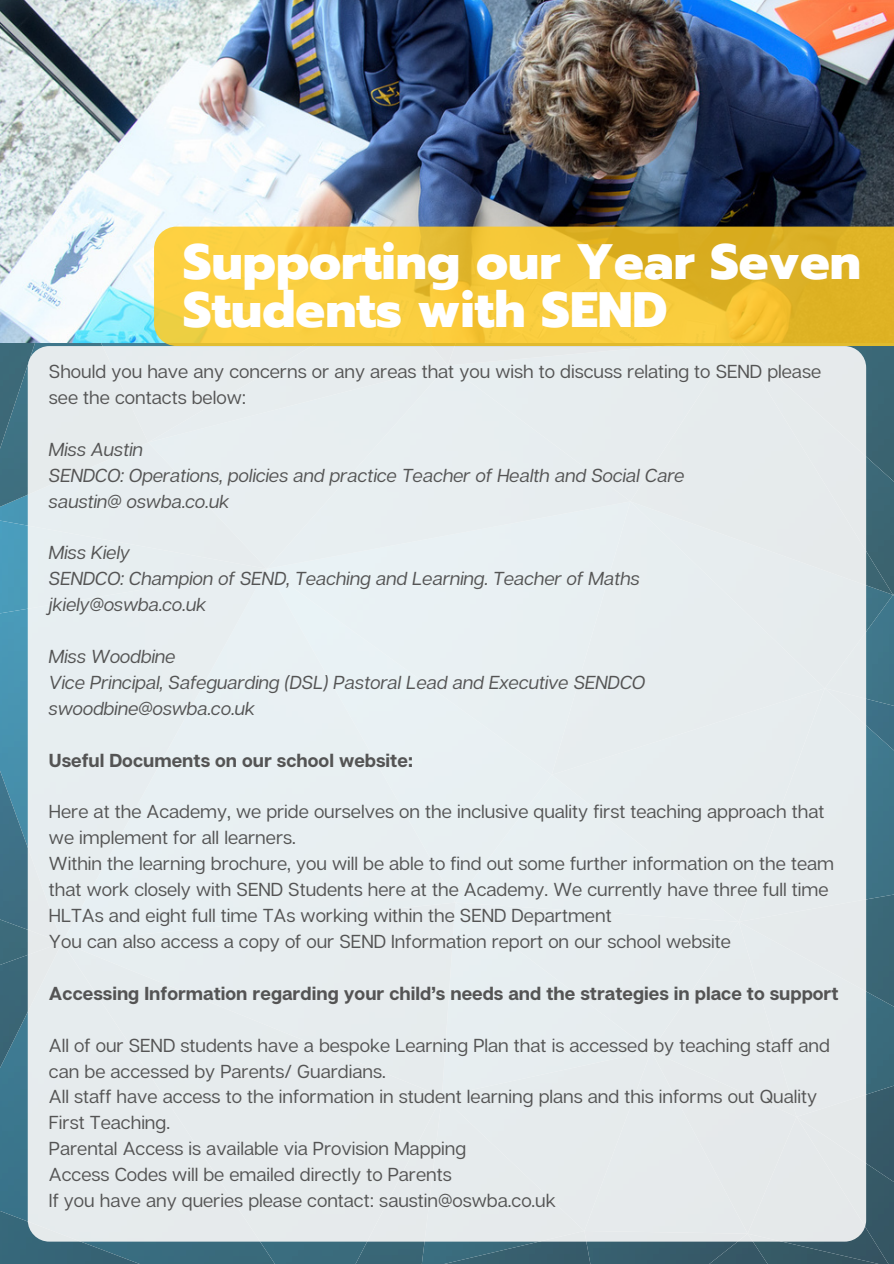
<style>
.page{position:relative;width:894px;height:1264px;background:#fff}
.page>*{position:absolute;margin:0;border:0;box-sizing:border-box;transform-origin:0 0}
.t1{font:800 49.5px/48.4px "Prompt";color:#fff}
.t2{font:18.75px/26px "Articulat CF";color:#545454}
.t3{font:italic 18.75px/26px "Articulat CF";color:#545454}
.t4{font:700 18.75px "Articulat CF";color:#545454}
</style>
<div class="page">
<img style="left:809px;top:1234px;width:80px;height:29px">
<img style="left:860px;top:1116px;width:33px;height:118px">
<img style="left:865px;top:1056px;width:28px;height:60px">
<img style="left:865px;top:871px;width:28px;height:185px">
<img style="left:747px;top:1241px;width:62px;height:22px">
<div style="left:604px;top:1241px;width:143px;height:22px;background:#365b6b"></div>
<img style="left:584px;top:1241px;width:20px;height:22px">
<img style="left:442px;top:1241px;width:142px;height:22px">
<img style="left:865px;top:746px;width:28px;height:125px">
<img style="left:0;top:622px;width:28px;height:228px">
<img style="left:865px;top:688px;width:27px;height:58px">
<img style="left:892px;top:611px;width:1px;height:135px">
<img style="left:865px;top:611px;width:27px;height:77px">
<img style="left:320px;top:1241px;width:122px;height:22px">
<div style="left:0;top:1050px;width:28px;height:138px;background:#3b778e"></div>
<img style="left:6px;top:1188px;width:314px;height:75px">
<img style="left:0;top:850px;width:28px;height:200px">
<img style="left:0;top:1188px;width:6px;height:75px">
<img style="left:0;top:356px;width:31px;height:160px">
<img style="left:0;top:342px;width:62px;height:14px">
<div style="left:28px;top:346px;width:837px;height:895px;background:#e7edef;border-radius:22px"></div>
<img style="left:0;top:0;width:893px;height:342px">
<svg style="left:154px;top:226px;width:739px;height:120px;background:#eec336"></svg>
<h1 class="t1" style="left:183px;top:238px;width:679px">Supporting our Year Seven<br>Students with SEND</h1>
<p class="t2" style="left:49px;top:358px;width:773px">Should you have any concerns or any areas that you wish to discuss relating to SEND please see the contacts below:</p>
<p class="t3" style="left:49px;top:435px;width:637px">Miss Austin<br>SENDCO: Operations, policies and practice Teacher of Health and Social Care saustin@ oswba.co.uk</p>
<p class="t3" style="left:49px;top:539px;width:592px">Miss Kiely<br>SENDCO: Champion of SEND, Teaching and Learning. Teacher of Maths jkiely@oswba.co.uk</p>
<p class="t3" style="left:49px;top:643px;width:597px">Miss Woodbine<br>Vice Principal, Safeguarding (DSL) Pastoral Lead and Executive SENDCO swoodbine@oswba.co.uk</p>
<p class="t4" style="left:49px;top:748px;width:366px">Useful Documents on our school website:</p>
<p class="t2" style="left:49px;top:798px;width:786px">Here at the Academy, we pride ourselves on the inclusive quality first teaching approach that we implement for all learners.<br>Within the learning brochure, you will be able to find out some further information on the team that work closely with SEND Students here at the Academy. We currently have three full time HLTAs and eight full time TAs working within the SEND Department<br>You can also access a copy of our SEND Information report on our school website</p>
<p class="t4" style="left:49px;top:981px;width:790px">Accessing Information regarding your child’s needs and the strategies in place to support</p>
<p class="t2" style="left:49px;top:1031px;width:782px">All of our SEND students have a bespoke Learning Plan that is accessed by teaching staff and can be accessed by Parents/ Guardians.<br>All staff have access to the information in student learning plans and this informs out Quality First Teaching.<br>Parental Access is available via Provision Mapping<br>Access Codes will be emailed directly to Parents<br>If you have any queries please contact: saustin@oswba.co.uk</p>
</div>
